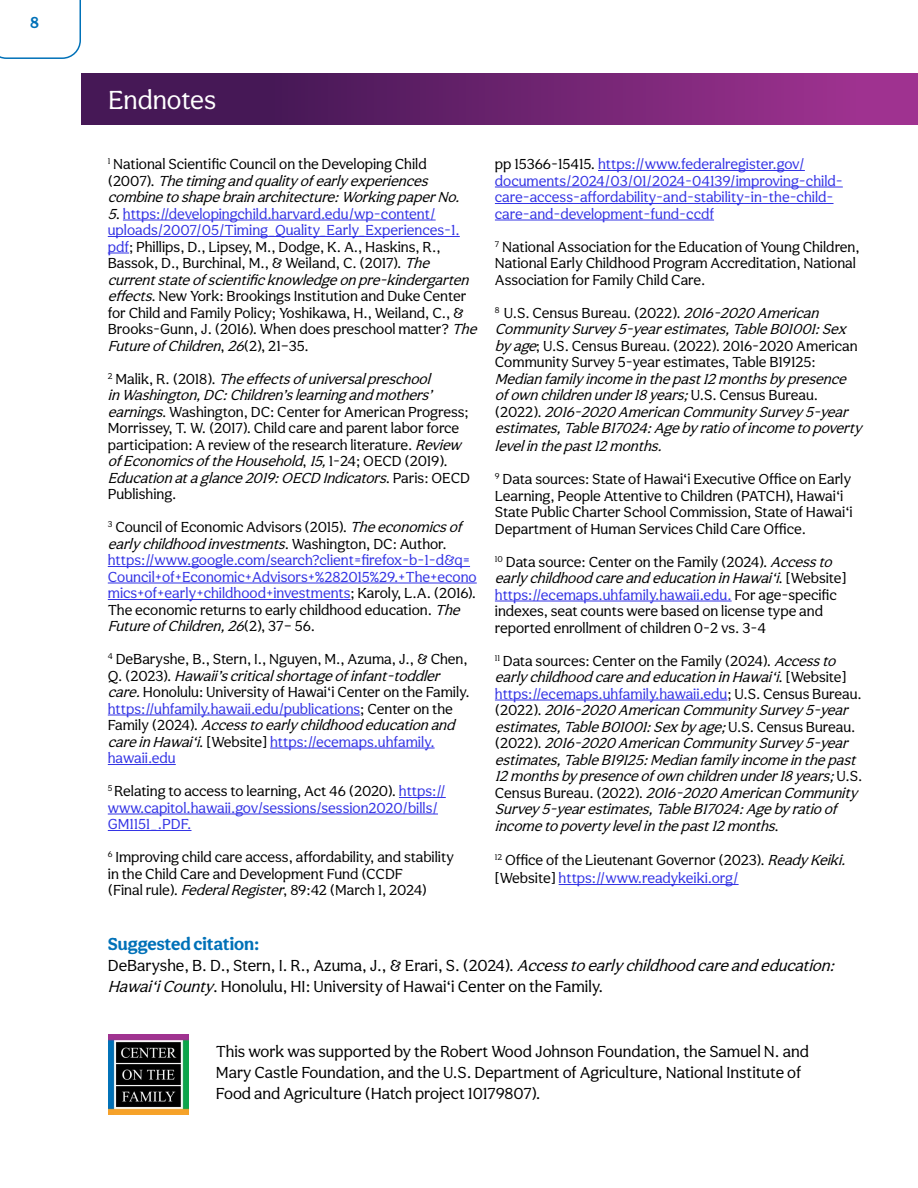
<style>
.page{position:relative;width:918px;height:1188px;background:#fff}
.page>*{position:absolute;margin:0;border:0;box-sizing:border-box;transform-origin:0 0}
.t1{font:27px "Aesthet Nova";color:#fff}
.t2{font:700 18px "Aesthet Nova";color:#0071b8}
.t3{font:16.5px/21px "Aesthet Nova";color:#000}
.t4{font:700 16.5px "Aesthet Nova";color:#0071b8}
.t5{font:15px/16.5px "Aesthet Nova";color:#000}
.t6{font:italic 15px/16.5px "Aesthet Nova";color:#000}
.t7{font:15px/16.5px "Aesthet Nova";color:#3434e5}
.s1{font-style:normal}
.s2{font-style:italic}
.s3{color:#3434e5}
.s4{color:#000}
.s5{font-style:italic;color:#000}
.s6{font-style:normal;color:#3434e5}
</style>
<div class="page">
<img style="left:108px;top:1034px;width:81px;height:81px">
<div style="left:81px;top:73px;width:837px;height:52px;background:linear-gradient(to right,#35134b,#a13392)"></div>
<svg style="left:0;top:0;width:81px;height:59px"></svg>
<hr style="left:123px;top:220px;width:313px;height:1px;background:#3434e5">
<hr style="left:108px;top:236px;width:352px;height:1px;background:#3434e5">
<svg style="left:108px;top:253px;width:21px;height:1px"></svg>
<hr style="left:108px;top:566px;width:362px;height:1px;background:#3434e5">
<hr style="left:108px;top:583px;width:369px;height:1px;background:#3434e5">
<hr style="left:108px;top:599px;width:243px;height:1px;background:#3434e5">
<hr style="left:108px;top:715px;width:252px;height:1px;background:#3434e5">
<hr style="left:270px;top:748px;width:165px;height:1px;background:#3434e5">
<hr style="left:108px;top:764px;width:68px;height:1px;background:#3434e5">
<hr style="left:399px;top:797px;width:47px;height:1px;background:#3434e5">
<hr style="left:108px;top:814px;width:330px;height:1px;background:#3434e5">
<hr style="left:108px;top:830px;width:84px;height:1px;background:#3434e5">
<hr style="left:598px;top:170px;width:207px;height:1px;background:#3434e5">
<hr style="left:495px;top:187px;width:348px;height:1px;background:#3434e5">
<hr style="left:495px;top:203px;width:339px;height:1px;background:#3434e5">
<hr style="left:495px;top:220px;width:219px;height:1px;background:#3434e5">
<hr style="left:495px;top:601px;width:237px;height:1px;background:#3434e5">
<hr style="left:495px;top:700px;width:232px;height:1px;background:#3434e5">
<hr style="left:559px;top:884px;width:180px;height:1px;background:#3434e5">
<p class="t4" style="left:30px;top:13px;width:10px">8</p>
<h1 class="t1" style="left:108px;top:84px;width:110px">Endnotes</h1>
<p class="t6" style="left:108px;top:156px;width:358px"><sup>1</sup> <span class="s1">National Scientific Council on the Developing Child<br>( 2 0 0 7 ) .</span> Thetimingandqualityofearlyexperiences combinetoshapebrainarchitecture:WorkingpaperNo.</p>
<p class="t5" style="left:108px;top:205px;width:375px"><span class="s2">5</span>. <span class="s3">https://developingchild.harvard.edu/wp-content/ uploads/2007/05/Timing_Quality_Early_Experiences-1. pdf</span>; Phillips, D., Lipsey, M., Dodge, K. A., Haskins, R., Bassok, D., Burchinal, M., &amp; Weiland, C. (2017). <span class="s2">The currentstateofscientificknowledgeonpre-kindergarten effects</span>. New York: Brookings Institution and Duke Center for Child and Family Policy; Yoshikawa, H., Weiland, C., &amp; Brooks-Gunn, J. (2016). When does preschool matter? <span class="s2">The FutureofChildren</span>, <span class="s2">26</span>( 2 ) , 2 1 – 3 5 .</p>
<p class="t5" style="left:108px;top:370px;width:364px"><sup>2</sup> M a l i k , R . ( 2 0 1 8 ) . <span class="s2">Theeffectsofuniversalpreschool inWashington,DC:Children’slearningandmothers’ earnings</span>. Washington, DC: Center for American Progress; Morrissey, T. W. (2017). Child care and parent labor force participation: A review of the research literature. <span class="s2">Review ofEconomicsoftheHousehold</span>, <span class="s2">15,</span>1 - 2 4 ; O E C D ( 2 0 1 9 ) .<br><span class="s2">Educationataglance2019:OECD Indicators</span>. P a r i s : O E C D Publishing.</p>
<p class="t7" style="left:108px;top:519px;width:370px"><sup>3</sup> <span class="s4">Council of Economic Advisors (2015).</span> <span class="s5">Theeconomicsof earlychildhoodinvestments</span><span class="s4">. W a s h i n g t o n , D C : A u t h o r . </span>https://www.google.com/search?client=firefox-b-1-d&amp;q= Council+of+Economic+Advisors+%282015%29.+The+econo mics+of+early+childhood+investments<span class="s4">; Karoly, L.A. (2016).<br>The economic returns to early childhood education.</span> <span class="s5">The FutureofChildren,26</span><span class="s4">( 2 ) , 3 7 – 5 6 .</span></p>
<p class="t5" style="left:108px;top:651px;width:363px"><sup>4</sup> DeBaryshe, B., Stern, I., Nguyen, M., Azuma, J., &amp; Chen, Q . ( 2 0 2 3 ) . <span class="s2">Hawaii’scriticalshortageofinfant-toddler care.</span>Honolulu: University of Hawai‘i Center on the Family. <span class="s3">https://uhfamily.hawaii.edu/publications</span>; Center on the<br>F a m i l y ( 2 0 2 4 ) . <span class="s2">Accesstoearlychildhoodeducationand careinHawai‘i</span>. [Website] <span class="s3">https://ecemaps.uhfamily. hawaii.edu</span></p>
<p class="t7" style="left:108px;top:783px;width:339px"><sup>5</sup> <span class="s4">Relating to access to learning, Act 46 (2020).</span> https:// www.capitol.hawaii.gov/sessions/session2020/bills/<br>GM1151_.PDF.</p>
<p class="t5" style="left:108px;top:849px;width:348px"><sup>6</sup> Improving child care access, affordability, and stability in the Child Care and Development Fund (CCDF<br>(Final rule). <span class="s2">FederalRegister</span>, 89:42 (March 1, 2024)</p>
<p class="t7" style="left:495px;top:156px;width:349px"><span class="s4">pp 15366-15415.</span> https://www.federalregister.gov/ documents/2024/03/01/2024-04139/improving-child&shy;care-access-affordability-and-stability-in-the-child&shy;care-and-development-fund-ccdf</p>
<p class="t5" style="left:495px;top:238px;width:366px"><sup>7</sup> National Association for the Education of Young Children,<br>National Early Childhood Program Accreditation, National<br>Association for Family Child Care.</p>
<p class="t5" style="left:495px;top:304px;width:364px"><sup>8</sup> U.S. Census Bureau. (2022). <span class="s2">2016-2020 American CommunitySurvey5-yearestimates,TableB01001:Sex byage</span>; U.S. Census Bureau. (2022). 2016-2020 American Community Survey 5-year estimates, Table B19125:</p>
<p class="t6" style="left:495px;top:370px;width:373px">Medianfamilyincomeinthepast12monthsbypresence ofownchildrenunder18years;<span class="s1">U . S . C e n s u s B u r e a u .<br>( 2 0 2 2 ) .</span> 2016-2020 AmericanCommunitySurvey5-year estimates,TableB17024:Agebyratioofincometopoverty</p>
<p class="t5" style="left:495px;top:429px;width:358px;line-height:33px"><span class="s2">levelinthepast12months.<br></span><sup>9</sup> Data sources: State of Hawai‘i Executive Office on Early</p>
<p class="t5" style="left:495px;top:487px;width:359px">Learning, People Attentive to Children (PATCH), Hawai‘i<br>State Public Charter School Commission, State of Hawai‘i<br>Department of Human Services Child Care Office.</p>
<p class="t5" style="left:495px;top:553px;width:353px"><sup>10</sup> Data source: Center on the Family (2024). <span class="s2">Accessto earlychildhoodcareandeducationinHawai‘i</span>. [ W e b s i t e ] <span class="s3">https://ecemaps.uhfamily.hawaii.edu.</span> For age-specific indexes, seat counts were based on license type and reported enrollment of children 0-2 vs. 3-4</p>
<p class="t6" style="left:495px;top:652px;width:369px"><sup>11</sup> <span class="s1">Data sources: Center on the Family (2024).</span> Accessto earlychildhoodcareandeducationinHawai‘i<span class="s1">. [ W e b s i t e ] </span><span class="s6">https://ecemaps.uhfamily.hawaii.edu</span><span class="s1">; U.S. Census Bureau. ( 2 0 2 2 ) .</span> 2016-2020 AmericanCommunitySurvey5-year estimates,TableB01001:Sexbyage;<span class="s1">U . S . C e n s u s B u r e a u . ( 2 0 2 2 ) .</span> 2016-2020 AmericanCommunitySurvey5-year estimates,TableB19125:Medianfamilyincomeinthepast 12monthsbypresenceofownchildrenunder18years;<span class="s1">U . S .<br>C e n s u s B u r e a u . ( 2 0 2 2 ) .</span> 2016-2020 AmericanCommunity Survey5-yearestimates,TableB17024:Agebyratioof incometopovertylevelinthepast12months<span class="s1">.</span></p>
<p class="t5" style="left:495px;top:851px;width:357px;line-height:18px"><sup>12</sup> Office of the Lieutenant Governor (2023). <span class="s2">ReadyKeiki. </span>[Website] <span class="s3">https://www.readykeiki.org/</span></p>
<p class="t2" style="left:108px;top:933px;width:153px">Suggested citation:</p>
<p class="t3" style="left:108px;top:955px;width:733px">DeBaryshe, B. D., Stern, I. R., Azuma, J., &amp; Erari, S. (2024). <span class="s2">Accesstoearlychildhoodcareandeducation:<br>Hawai‘iCounty</span>. Honolulu, HI: University of Hawai‘i Center on the Family.</p>
<p class="t3" style="left:216px;top:1041px;width:595px">This work was supported by the Robert Wood Johnson Foundation, the Samuel N. and<br>Mary Castle Foundation, and the U.S. Department of Agriculture, National Institute of<br>Food and Agriculture (Hatch project 10179807).</p>
</div>
